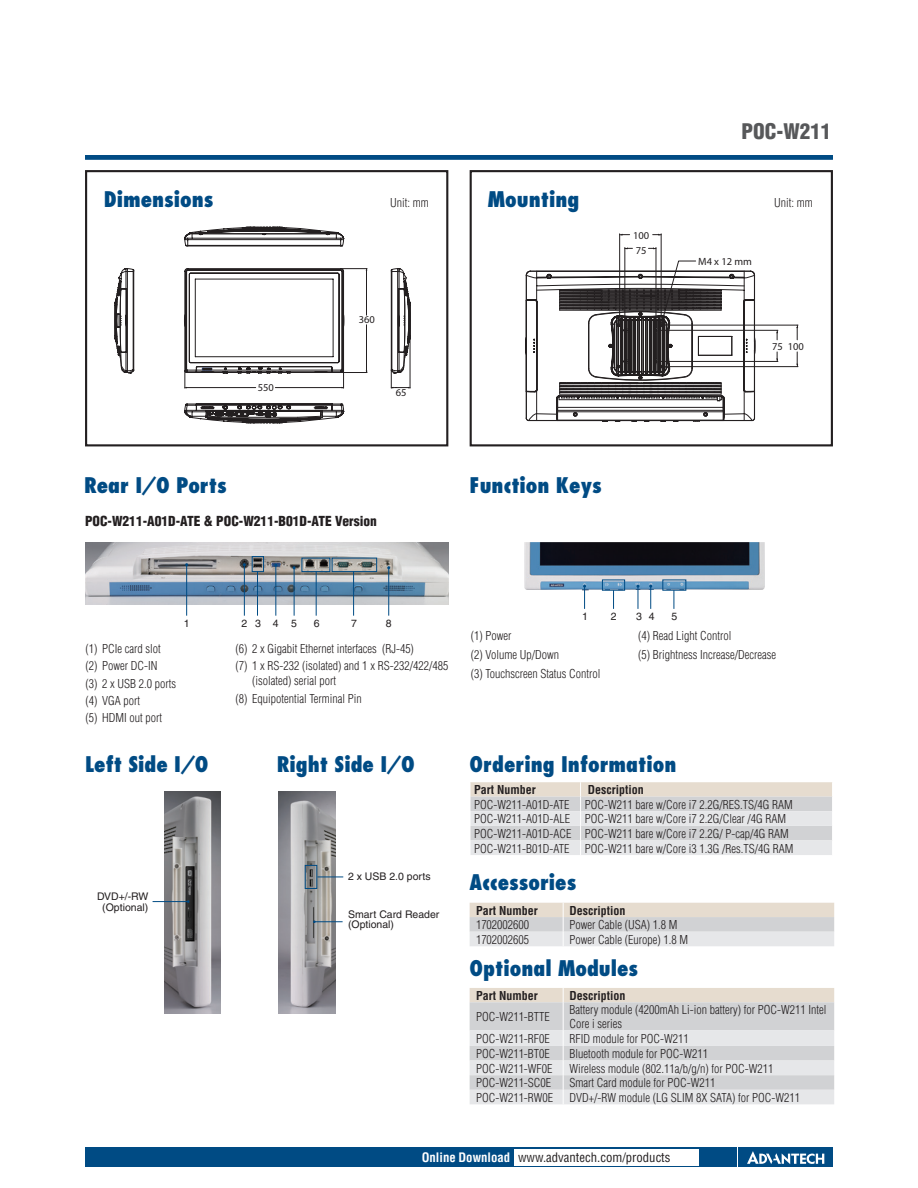
<style>
.page{position:relative;width:918px;height:1188px;background:#fff}
.page>*{position:absolute;margin:0;border:0;box-sizing:border-box;transform-origin:0 0}
.DS_Paragraph_Header{font:800 condensed 21px "Futura";color:#004b84}
.DS_Headline-1P{font:900 condensed 21px "Helvetica";color:#57585a}
.DS_Paragraph_Subhead{font:900 condensed 13.5px "Helvetica";color:#231f20}
.t1{font:condensed 12.75px "Helvetica";color:#231f20}
.DS_Tab-data{font:300 condensed 12px/13.5px "Helvetica";color:#231f20}
.DS_Body_Text{font:300 condensed 12px/15px "Helvetica";color:#231f20}
.DS_Tab-data-2{font:700 condensed 12px "Helvetica";color:#231f20}
.DS_Tab-data_bold{font:700 condensed 12px "Helvetica";color:#231f20}
.DS_photo_text{font:10.5px/10.4px "Helvetica";color:#231f20}
.t2{font:10.5px/14.9px "Myriad Pro";color:#231f20}
.s1{font-weight:700;color:#fff}
</style>
<div class="page">
<div style="left:85px;top:1147px;width:651px;height:20px;background:#004b84"></div>
<div style="left:738px;top:1147px;width:95px;height:20px;background:#004b84"></div>
<svg style="left:747px;top:1151px;width:77px;height:13px"></svg>
<div style="left:514px;top:1149px;width:184px;height:16px;background:#fff"></div>
<div style="left:85px;top:155px;width:748px;height:5px;background:#004b84"></div>
<div style="left:470px;top:170px;width:363px;height:276px;background:#fff;border:2px solid #231f20"></div>
<div style="left:85px;top:170px;width:363px;height:276px;background:#fff;border:2px solid #231f20"></div>
<hr style="left:661px;top:234px;width:1px;height:90px;background:#231f20">
<hr style="left:619px;top:234px;width:1px;height:90px;background:#231f20">
<svg style="left:619px;top:233px;width:11px;height:3px"></svg>
<svg style="left:653px;top:233px;width:9px;height:3px"></svg>
<hr style="left:656px;top:248px;width:1px;height:81px;background:#231f20">
<hr style="left:624px;top:248px;width:1px;height:81px;background:#231f20">
<svg style="left:649px;top:247px;width:8px;height:3px"></svg>
<svg style="left:624px;top:247px;width:8px;height:3px"></svg>
<hr style="left:662px;top:325px;width:136px;height:1px;background:#231f20">
<hr style="left:662px;top:366px;width:136px;height:1px;background:#231f20">
<svg style="left:796px;top:324px;width:3px;height:16px"></svg>
<svg style="left:796px;top:352px;width:3px;height:15px"></svg>
<hr style="left:657px;top:330px;width:121px;height:1px;background:#231f20">
<hr style="left:657px;top:361px;width:121px;height:1px;background:#231f20">
<svg style="left:776px;top:329px;width:2px;height:11px"></svg>
<svg style="left:776px;top:352px;width:2px;height:9px"></svg>
<svg style="left:525px;top:260px;width:231px;height:162px"></svg>
<svg style="left:114px;top:226px;width:297px;height:198px"></svg>
<img style="left:85px;top:542px;width:363px;height:62px">
<hr style="left:257px;top:571px;width:1px;height:45px;background:#004b84">
<hr style="left:316px;top:571px;width:1px;height:45px;background:#004b84">
<hr style="left:353px;top:571px;width:1px;height:45px;background:#004b84">
<div style="left:252px;top:556px;width:12px;height:16px;border:1px solid #004b84"></div>
<div style="left:302px;top:558px;width:28px;height:14px;border:1px solid #004b84"></div>
<div style="left:332px;top:558px;width:45px;height:14px;border:1px solid #004b84"></div>
<hr style="left:244px;top:565px;width:1px;height:51px;background:#004b84">
<hr style="left:186px;top:565px;width:1px;height:51px;background:#004b84">
<hr style="left:388px;top:568px;width:1px;height:48px;background:#004b84">
<hr style="left:294px;top:568px;width:1px;height:48px;background:#004b84">
<hr style="left:275px;top:565px;width:1px;height:51px;background:#004b84">
<svg style="left:470px;top:782px;width:362px;height:73px;background:#dedddc"></svg>
<svg style="left:470px;top:903px;width:364px;height:43px;background:#dfdcd9"></svg>
<svg style="left:470px;top:988px;width:364px;height:116px;background:#dcdbdb"></svg>
<img style="left:524px;top:542px;width:241px;height:48px">
<svg style="left:583px;top:585px;width:3px;height:24px"></svg>
<svg style="left:636px;top:585px;width:3px;height:24px"></svg>
<svg style="left:649px;top:585px;width:3px;height:24px"></svg>
<svg style="left:613px;top:591px;width:1px;height:18px"></svg>
<svg style="left:674px;top:591px;width:1px;height:18px"></svg>
<div style="left:602px;top:580px;width:23px;height:11px;border:1px solid #004b84"></div>
<div style="left:662px;top:580px;width:24px;height:11px;border:1px solid #004b84"></div>
<img style="left:278px;top:791px;width:58px;height:222px">
<div style="left:305px;top:865px;width:12px;height:24px;border:1px solid #004b84"></div>
<svg style="left:317px;top:877px;width:26px;height:1px"></svg>
<svg style="left:313px;top:920px;width:30px;height:3px"></svg>
<img style="left:165px;top:791px;width:56px;height:222px">
<hr style="left:153px;top:901px;width:35px;height:1px;background:#004b84">
<p class="DS_Headline-1P" style="left:742px;top:119px;width:91px">POC-W211</p>
<h1 class="DS_Paragraph_Header" style="left:104px;top:186px;width:111px">Dimensions</h1>
<p class="DS_Tab-data" style="left:390px;top:196px;width:40px">Unit: mm</p>
<h1 class="DS_Paragraph_Header" style="left:488px;top:186px;width:93px">Mounting</h1>
<p class="DS_Tab-data" style="left:774px;top:196px;width:40px">Unit: mm</p>
<p class="t2" style="left:258px;top:380px;width:18px">550</p>
<p class="t2" style="left:359px;top:312px;width:18px">360</p>
<p class="t2" style="left:396px;top:385px;width:12px">65</p>
<p class="DS_Paragraph_Header" style="left:84px;top:472px;width:144px">Rear I/O Ports</p>
<p class="DS_Paragraph_Subhead" style="left:85px;top:513px;width:293px">POC-W211-A01D-ATE &amp; POC-W211-B01D-ATE Version</p>
<p class="t2" style="left:633px;top:228px;width:18px">100<br>75</p>
<p class="t2" style="left:698px;top:254px;width:55px">M4 x 12 mm</p>
<p class="t2" style="left:788px;top:339px;width:18px">100</p>
<p class="t2" style="left:772px;top:339px;width:12px">75</p>
<p class="DS_Paragraph_Header" style="left:470px;top:472px;width:134px">Function Keys</p>
<p class="DS_Body_Text" style="left:86px;top:641px;width:77px">(1) PCIe card slot</p>
<p class="DS_Body_Text" style="left:86px;top:658px;width:73px">(2) Power DC-IN</p>
<p class="DS_Body_Text" style="left:86px;top:676px;width:92px">(3) 2 x USB 2.0 ports</p>
<p class="DS_Body_Text" style="left:86px;top:693px;width:56px">(4) VGA port</p>
<p class="DS_Body_Text" style="left:86px;top:710px;width:78px">(5) HDMI out port</p>
<p class="DS_photo_text" style="left:184px;top:618px;width:7px">1</p>
<p class="DS_photo_text" style="left:241px;top:618px;width:7px">2</p>
<p class="DS_photo_text" style="left:255px;top:618px;width:7px">3</p>
<p class="DS_photo_text" style="left:273px;top:618px;width:7px">4</p>
<p class="DS_photo_text" style="left:291px;top:618px;width:7px">5</p>
<p class="DS_photo_text" style="left:314px;top:618px;width:7px">6</p>
<p class="DS_photo_text" style="left:351px;top:618px;width:7px">7</p>
<p class="DS_photo_text" style="left:386px;top:618px;width:7px">8</p>
<p class="DS_Body_Text" style="left:236px;top:641px;width:180px">(6) 2 x Gigabit Ethernet interfaces (RJ-45)</p>
<p class="DS_Body_Text" style="left:252px;top:658px;width:198px;text-indent:-16px">(7) 1 x RS-232 (isolated) and 1 x RS-232/422/485 (isolated) serial port</p>
<p class="DS_Body_Text" style="left:236px;top:691px;width:128px">(8) Equipotential Terminal Pin</p>
<p class="DS_Paragraph_Header" style="left:85px;top:750px;width:125px">Left Side I/O</p>
<p class="DS_photo_text" style="left:97px;top:891px;width:53px">DVD+/-RW</p>
<p class="DS_photo_text" style="left:102px;top:902px;width:48px">(Optional)</p>
<p class="DS_Paragraph_Header" style="left:277px;top:750px;width:139px">Right Side I/O</p>
<p class="DS_photo_text" style="left:348px;top:871px;width:84px">2 x USB 2.0 ports</p>
<p class="DS_photo_text" style="left:348px;top:909px;width:93px">Smart Card Reader (Optional)</p>
<p class="DS_photo_text" style="left:582px;top:611px;width:7px">1</p>
<p class="DS_photo_text" style="left:611px;top:611px;width:7px">2</p>
<p class="DS_photo_text" style="left:636px;top:611px;width:7px">3</p>
<p class="DS_photo_text" style="left:649px;top:611px;width:7px">4</p>
<p class="DS_photo_text" style="left:671px;top:611px;width:7px">5</p>
<p class="DS_Body_Text" style="left:471px;top:628px;width:42px">(1) Power</p>
<p class="DS_Body_Text" style="left:638px;top:628px;width:95px">(4) Read Light Control</p>
<p class="DS_Body_Text" style="left:471px;top:647px;width:90px">(2) Volume Up/Down</p>
<p class="DS_Body_Text" style="left:638px;top:647px;width:139px">(5) Brightness Increase/Decrease</p>
<p class="DS_Body_Text" style="left:471px;top:666px;width:131px">(3) Touchscreen Status Control</p>
<p class="DS_Paragraph_Header" style="left:470px;top:750px;width:208px">Ordering Information</p>
<p class="DS_Tab-data_bold" style="left:474px;top:782px;width:63px">Part Number</p>
<p class="DS_Tab-data_bold" style="left:588px;top:782px;width:57px">Description</p>
<p class="DS_Tab-data" style="left:474px;top:798px;width:97px">POC-W211-A01D-ATE</p>
<p class="DS_Tab-data" style="left:585px;top:798px;width:209px">POC-W211 bare w/Core i7 2.2G/RES.TS/4G RAM</p>
<p class="DS_Tab-data" style="left:474px;top:812px;width:97px">POC-W211-A01D-ALE</p>
<p class="DS_Tab-data" style="left:585px;top:812px;width:203px">POC-W211 bare w/Core i7 2.2G/Clear /4G RAM</p>
<p class="DS_Tab-data" style="left:474px;top:827px;width:99px">POC-W211-A01D-ACE</p>
<p class="DS_Tab-data" style="left:585px;top:827px;width:205px">POC-W211 bare w/Core i7 2.2G/ P-cap/4G RAM</p>
<p class="DS_Tab-data" style="left:474px;top:841px;width:97px">POC-W211-B01D-ATE</p>
<p class="DS_Tab-data" style="left:585px;top:841px;width:210px">POC-W211 bare w/Core i3 1.3G /Res.TS/4G RAM</p>
<p class="DS_Paragraph_Header" style="left:470px;top:869px;width:108px">Accessories</p>
<p class="DS_Tab-data-2" style="left:476px;top:903px;width:63px">Part Number</p>
<p class="DS_Tab-data-2" style="left:570px;top:903px;width:57px">Description</p>
<p class="DS_Tab-data" style="left:476px;top:918px;width:55px">1702002600</p>
<p class="DS_Tab-data" style="left:570px;top:918px;width:109px">Power Cable (USA) 1.8 M</p>
<p class="DS_Tab-data" style="left:476px;top:933px;width:55px">1702002605</p>
<p class="DS_Tab-data" style="left:570px;top:933px;width:120px">Power Cable (Europe) 1.8 M</p>
<p class="DS_Paragraph_Header" style="left:470px;top:954px;width:170px">Optional Modules</p>
<p class="DS_Tab-data-2" style="left:476px;top:988px;width:63px">Part Number</p>
<p class="DS_Tab-data-2" style="left:570px;top:988px;width:57px">Description</p>
<p class="DS_Tab-data" style="left:476px;top:1010px;width:75px">POC-W211-BTTE</p>
<p class="DS_Tab-data" style="left:570px;top:1003px;width:258px">Battery module (4200mAh Li-ion battery) for POC-W211 Intel<br>Core i series</p>
<p class="DS_Tab-data" style="left:476px;top:1032px;width:75px">POC-W211-RF0E</p>
<p class="DS_Tab-data" style="left:570px;top:1032px;width:121px">RFID module for POC-W211</p>
<p class="DS_Tab-data" style="left:476px;top:1047px;width:75px">POC-W211-BT0E</p>
<p class="DS_Tab-data" style="left:570px;top:1047px;width:140px">Bluetooth module for POC-W211</p>
<p class="DS_Tab-data" style="left:476px;top:1061px;width:78px">POC-W211-WF0E</p>
<p class="DS_Tab-data" style="left:570px;top:1061px;width:205px">Wireless module (802.11a/b/g/n) for POC-W211</p>
<p class="DS_Tab-data" style="left:476px;top:1076px;width:77px">POC-W211-SC0E</p>
<p class="DS_Tab-data" style="left:570px;top:1076px;width:147px">Smart Card module for POC-W211</p>
<p class="DS_Tab-data" style="left:476px;top:1091px;width:79px">POC-W211-RW0E</p>
<p class="DS_Tab-data" style="left:570px;top:1091px;width:232px">DVD+/-RW module (LG SLIM 8X SATA) for POC-W211</p>
<p class="t1" style="left:422px;top:1150px;width:250px"><span class="s1">Online Download</span> www.advantech.com/products</p>
</div>
